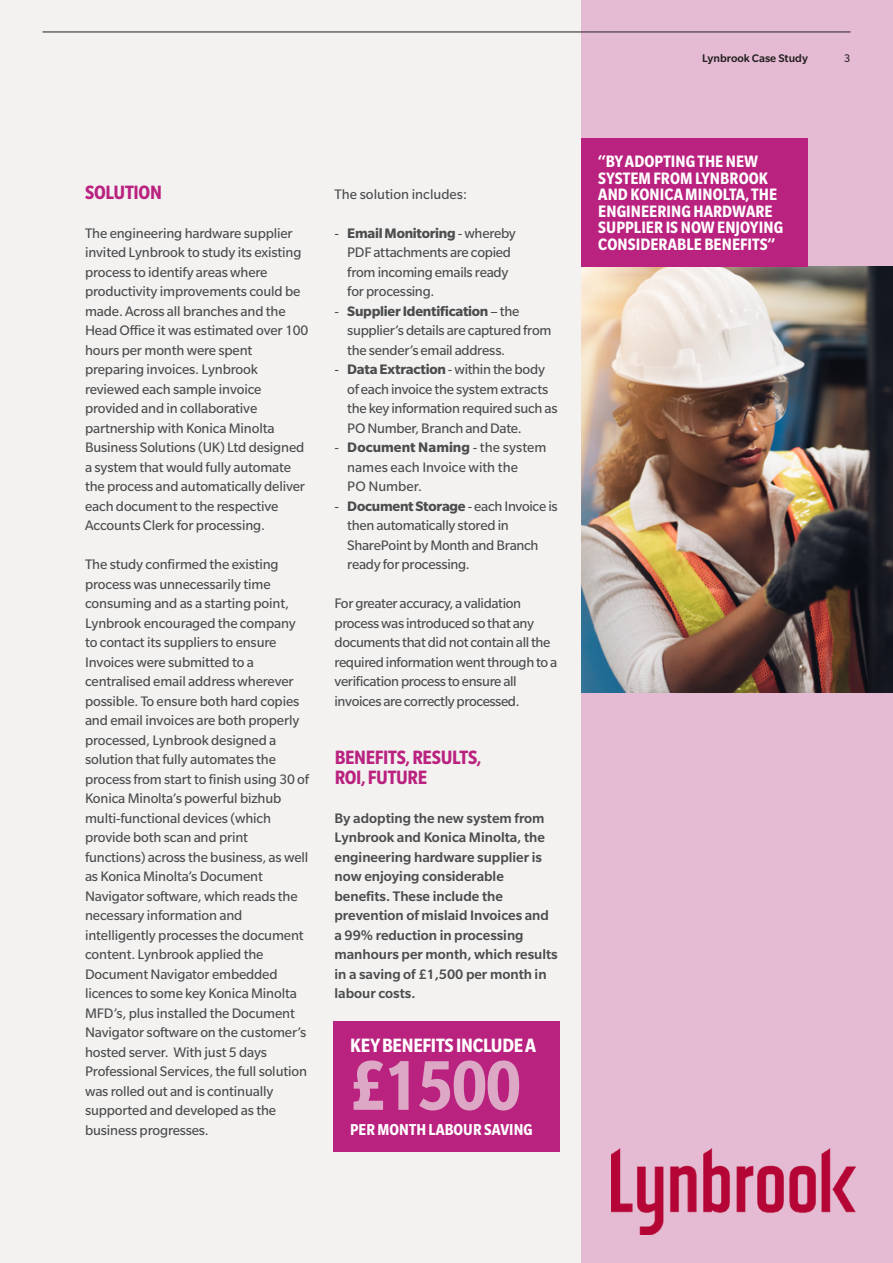
<style>
.page{position:relative;width:893px;height:1263px;background:#f3f2f1}
.page>*{position:absolute;margin:0;border:0;box-sizing:border-box;transform-origin:0 0}
.Brochure_Intro_Med_1{font:700 condensed 76.5px "Slate Pro";color:#dda8c5}
.Brochure_Introhead_B{font:700 condensed 21px/19.5px "Slate Pro";letter-spacing:-.015em;color:#ba2280}
.Brochure_Intro_Med_1-2{font:700 condensed 21px "Slate Pro";letter-spacing:-.01em;color:#fff}
.Brochure_Intro_Med_1-3{font:700 condensed 18px/16.5px "Slate Pro";letter-spacing:.005em;color:#fff}
.Brochure_Intro_Med_1-4{font:700 condensed 17.25px "Slate Pro";letter-spacing:.005em;color:#fff}
.Brochure_Copy_Reg_10{font:15px/19.5px "Slate Pro";letter-spacing:-.01em;color:#4b4c4d}
.Brochure_Copy_Reg_10-2{font:500 15px/19.5px "Slate Pro";color:#4b4c4d}
.t1{font:500 12px "Slate Pro";color:#231f20}
.t2{font:12px "Slate Pro";color:#231f20}
.s1{font-weight:700}
</style>
<div class="page">
<div style="left:581px;top:0;width:312px;height:1263px;background:#e4bbd2"></div>
<img style="left:611px;top:1148px;width:245px;height:87px">
<img style="left:581px;top:266px;width:312px;height:426px">
<div style="left:333px;top:1021px;width:227px;height:131px;background:#ba2280"></div>
<div style="left:581px;top:138px;width:227px;height:129px;background:#ba2280"></div>
<hr style="left:43px;top:32px;width:807px;height:1px;background:#231f20">
<p class="Brochure_Introhead_B" style="left:85px;top:182px;width:78px">SOLUTION</p>
<p class="Brochure_Copy_Reg_10" style="left:85px;top:223px;width:225px">The engineering hardware supplier invited Lynbrook to study its existing process to identify areas where productivity improvements could be made. Across all branches and the Head Office it was estimated over 100 hours per month were spent preparing invoices. Lynbrook reviewed each sample invoice provided and in collaborative partnership with Konica Minolta Business Solutions (UK) Ltd designed a system that would fully automate the process and automatically deliver each document to the respective Accounts Clerk for processing.</p>
<p class="Brochure_Copy_Reg_10" style="left:85px;top:555px;width:225px">The study confirmed the existing process was unnecessarily time consuming and as a starting point, Lynbrook encouraged the company to contact its suppliers to ensure Invoices were submitted to a centralised email address wherever possible. To ensure both hard copies and email invoices are both properly processed, Lynbrook designed a solution that fully automates the process from start to finish using 30 of Konica Minolta’s powerful bizhub multi-functional devices (which provide both scan and print functions) across the business, as well as Konica Minolta’s Document Navigator software, which reads the necessary information and intelligently processes the document content. Lynbrook applied the Document Navigator embedded licences to some key Konica Minolta MFD’s, plus installed the Document Navigator software on the customer’s hosted server. With just 5 days Professional Services, the full solution was rolled out and is continually supported and developed as the business progresses.</p>
<p class="Brochure_Copy_Reg_10" style="left:334px;top:184px;width:134px">The solution includes:</p>
<p class="Brochure_Copy_Reg_10" style="left:347px;top:223px;width:170px;text-indent:-13px">- <span class="s1">Email Monitoring</span> - whereby<br>PDF attachments are copied from incoming emails ready for processing.</p>
<p class="Brochure_Copy_Reg_10" style="left:347px;top:301px;width:206px;text-indent:-13px">- <span class="s1">Supplier Identification</span> – the supplier’s details are captured from the sender’s email address.</p>
<p class="Brochure_Copy_Reg_10" style="left:347px;top:360px;width:212px;text-indent:-13px">- <span class="s1">Data Extraction</span> - within the body of each invoice the system extracts the key information required such as PO Number, Branch and Date.</p>
<p class="Brochure_Copy_Reg_10" style="left:347px;top:438px;width:201px;text-indent:-13px">- <span class="s1">Document Naming</span> - the system names each Invoice with the<br>PO Number.</p>
<p class="Brochure_Copy_Reg_10" style="left:347px;top:496px;width:212px;text-indent:-13px">- <span class="s1">Document Storage</span> - each Invoice is then automatically stored in<br>SharePoint by Month and Branch ready for processing.</p>
<p class="Brochure_Copy_Reg_10" style="left:334px;top:594px;width:224px">For greater accuracy, a validation process was introduced so that any documents that did not contain all the required information went through to a verification process to ensure all invoices are correctly processed.</p>
<p class="Brochure_Introhead_B" style="left:335px;top:748px;width:148px">BENEFITS, RESULTS,<br>ROI, FUTURE</p>
<p class="Brochure_Copy_Reg_10-2" style="left:334px;top:808px;width:225px">By adopting the new system from<br>Lynbrook and Konica Minolta, the engineering hardware supplier is now enjoying considerable benefits. These include the prevention of mislaid Invoices and a 99% reduction in processing manhours per month, which results in a saving of £1,500 per month in labour costs.</p>
<p class="Brochure_Intro_Med_1-2" style="left:350px;top:1034px;width:187px">KEY BENEFITS INCLUDE A</p>
<p class="Brochure_Intro_Med_1" style="left:350px;top:1045px;width:172px">£1500</p>
<p class="Brochure_Intro_Med_1-4" style="left:350px;top:1120px;width:184px">PER MONTH LABOUR SAVING</p>
<p class="t1" style="left:702px;top:52px;width:107px">Lynbrook Case Study</p>
<p class="t2" style="left:844px;top:52px;width:8px">3</p>
<p class="Brochure_Intro_Med_1-3" style="left:598px;top:153px;width:187px">“BY ADOPTING THE NEW<br>SYSTEM FROM LYNBROOK<br>AND KONICA MINOLTA, THE<br>ENGINEERING HARDWARE<br>SUPPLIER IS NOW ENJOYING<br>CONSIDERABLE BENEFITS”</p>
</div>
